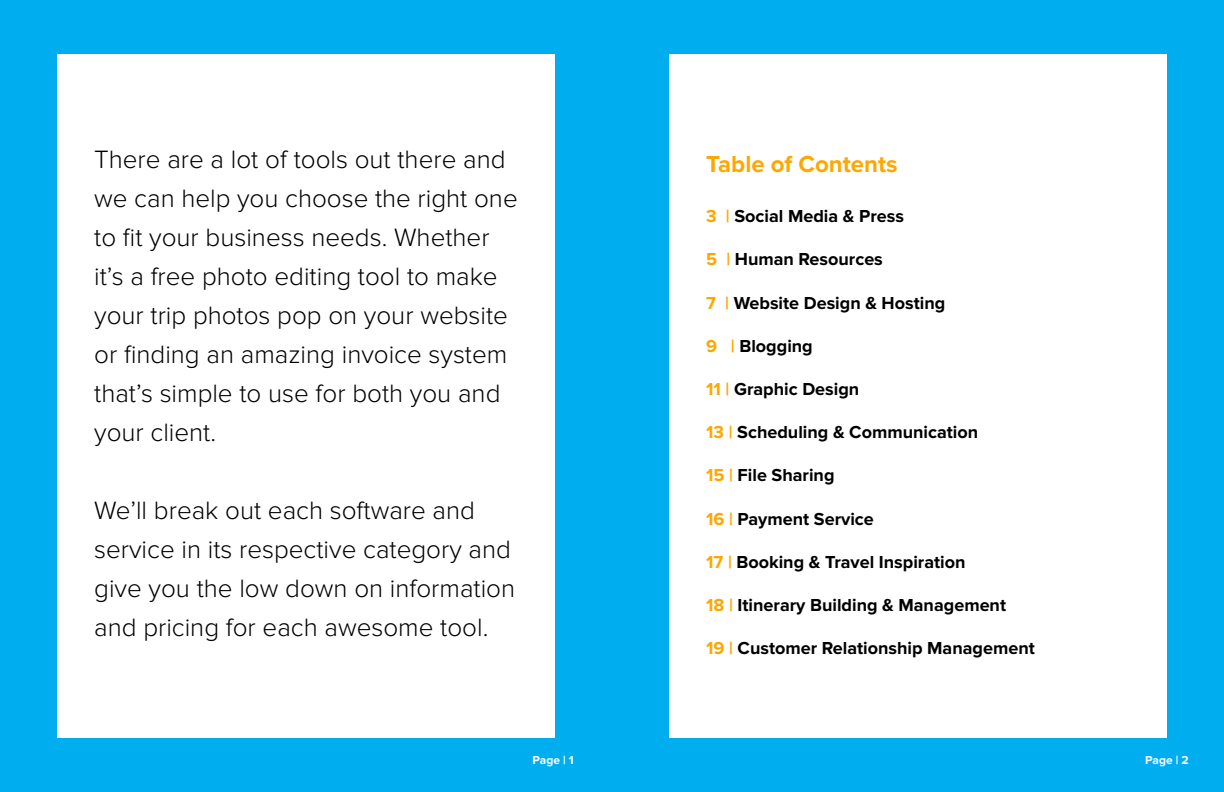
<style>
.page{position:relative;width:1224px;height:792px;background:#fff}
.page>*{position:absolute;margin:0;border:0;box-sizing:border-box;transform-origin:0 0}
.t1{font:300 26px/39px "Proxima Nova";color:#000}
.t2{font:700 24px "Proxima Nova";color:#fea700}
.t3{font:700 18px "Proxima Nova";color:#000}
.t4{font:700 12px "Proxima Nova";color:#fff}
.s1{color:#fea700}
</style>
<div class="page">
<div style="left:0;top:0;width:624px;height:792px;background:#00aeef"></div>
<div style="left:57px;top:54px;width:498px;height:684px;background:#fff"></div>
<div style="left:600px;top:0;width:624px;height:792px;background:#00aeef"></div>
<div style="left:669px;top:54px;width:498px;height:684px;background:#fff"></div>
<p class="t1" style="left:94px;top:141px;width:425px">There are a lot of tools out there and we can help you choose the right one to fit your business needs. Whether it’s a free photo editing tool to make your trip photos pop on your website or finding an amazing invoice system that’s simple to use for both you and your client.</p>
<p class="t1" style="left:94px;top:492px;width:423px">We’ll break out each software and service in its respective category and give you the low down on information and pricing for each awesome tool.</p>
<p class="t2" style="left:706px;top:150px;width:193px">Table of Contents</p>
<p class="t3" style="left:706px;top:206px;width:199px"><span class="s1">3 |</span> Social Media &amp; Press</p>
<p class="t3" style="left:706px;top:249px;width:178px"><span class="s1">5 |</span> Human Resources</p>
<p class="t3" style="left:706px;top:292px;width:241px"><span class="s1">7 |</span> Website Design &amp; Hosting</p>
<p class="t3" style="left:706px;top:335px;width:108px"><span class="s1">9 |</span> Blogging</p>
<p class="t3" style="left:706px;top:379px;width:155px"><span class="s1">11 |</span> Graphic Design</p>
<p class="t3" style="left:706px;top:422px;width:274px"><span class="s1">13 |</span> Scheduling &amp; Communication</p>
<p class="t3" style="left:706px;top:465px;width:130px"><span class="s1">15 |</span> File Sharing</p>
<p class="t3" style="left:706px;top:508px;width:169px"><span class="s1">16 |</span> Payment Service</p>
<p class="t3" style="left:706px;top:551px;width:261px"><span class="s1">17 |</span> Booking &amp; Travel Inspiration</p>
<p class="t3" style="left:706px;top:595px;width:301px"><span class="s1">18 |</span> Itinerary Building &amp; Management</p>
<p class="t3" style="left:706px;top:638px;width:330px"><span class="s1">19 |</span> Customer Relationship Management</p>
<p class="t4" style="left:533px;top:753px;width:43px">Page | 1</p>
<p class="t4" style="left:1145px;top:753px;width:45px">Page | 2</p>
</div>
